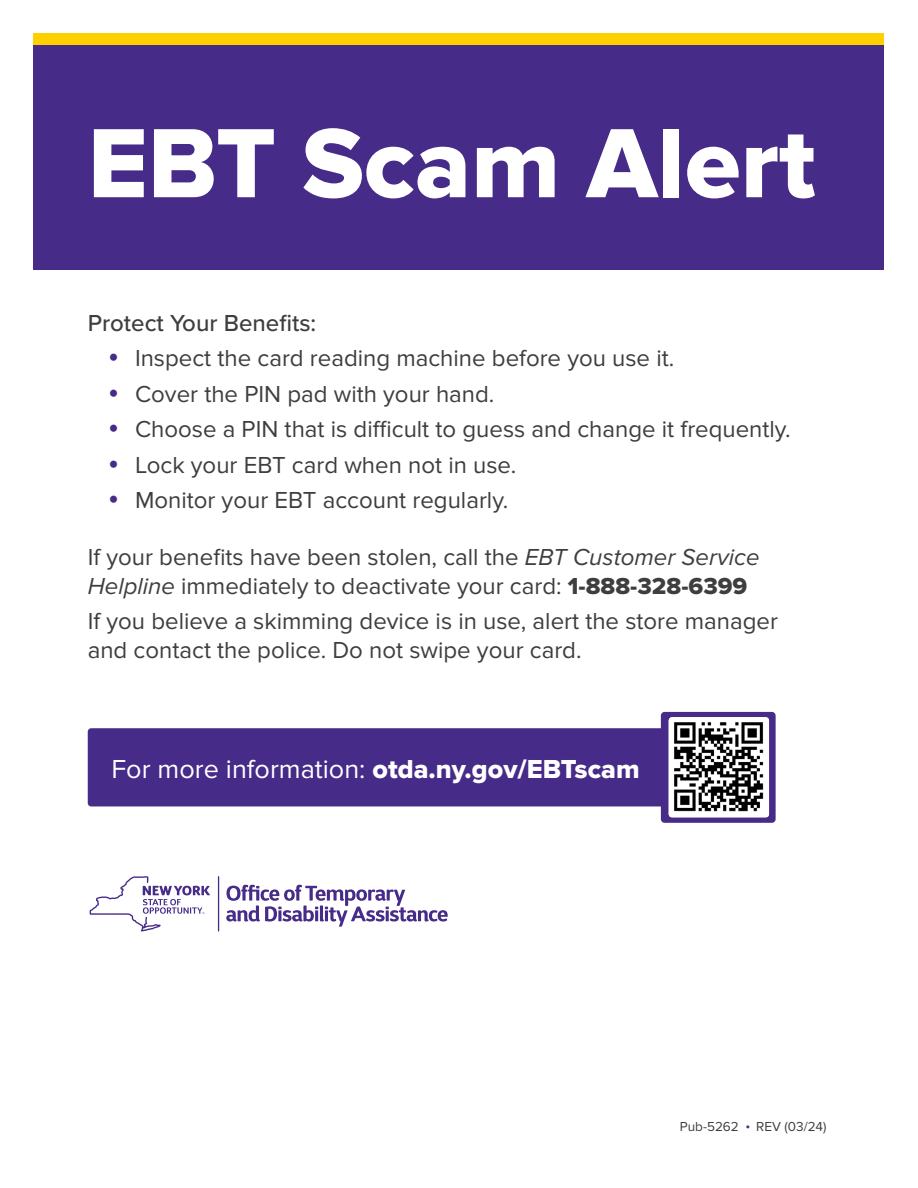
<style>
.page{position:relative;width:918px;height:1188px;background:#fff}
.page>*{position:absolute;margin:0;border:0;box-sizing:border-box;transform-origin:0 0}
.t1{font:102px "Proxima Nova Extrabld";color:#fff}
.t2{font:27px "Proxima Nova";color:#fff}
.t3{font:24px/35.5px "Proxima Nova";color:#3e3e3f}
.t4{font:500 24px "Proxima Nova";color:#3e3e3f}
.t5{font:13.5px "Proxima Nova";color:#3e3e3f}
.s1{font-style:italic}
.s2{font-family:"Proxima Nova Extrabld"}
.s3{font-family:"Proxima Nova Extrabld";font-size:12px;color:#472b89}
</style>
<div class="page">
<div style="left:34px;top:34px;width:850px;height:236px;background:#472b89"></div>
<div style="left:34px;top:34px;width:850px;height:11px;background:#ffd000"></div>
<svg style="left:88px;top:712px;width:688px;height:111px;fill:#472b89"></svg>
<img style="left:669px;top:717px;width:100px;height:100px">
<svg style="left:226px;top:885px;width:222px;height:42px"></svg>
<hr style="left:218px;top:876px;width:1px;height:56px;background:#472b89">
<svg style="left:90px;top:876px;width:120px;height:56px"></svg>
<h1 class="t1" style="left:88px;top:105px;width:729px">EBT Scam Alert</h1>
<p class="t4" style="left:88px;top:305px;width:230px">Protect Your Benefits:</p>
<p class="t3" style="left:135px;top:341px;width:657px">Inspect the card reading machine before you use it.<br>Cover the PIN pad with your hand.<br>Choose a PIN that is difficult to guess and change it frequently.<br>Lock your EBT card when not in use.<br>Monitor your EBT account regularly.</p>
<p class="t3" style="left:88px;top:543px;width:673px;line-height:28.8px">If your benefits have been stolen, call the <span class="s1">EBT Customer Service<br>Helpline</span> immediately to deactivate your card: <span class="s2">1-888-328-6399</span></p>
<p class="t3" style="left:88px;top:607px;width:692px;line-height:28.8px">If you believe a skimming device is in use, alert the store manager and contact the police. Do not swipe your card.</p>
<p class="t2" style="left:111px;top:754px;width:530px">For more information: <span class="s2">otda.ny.gov/EBTscam</span></p>
<p class="t5" style="left:680px;top:1119px;width:148px">Pub-5262 <span class="s3">•</span> REV (03/24)</p>
</div>
